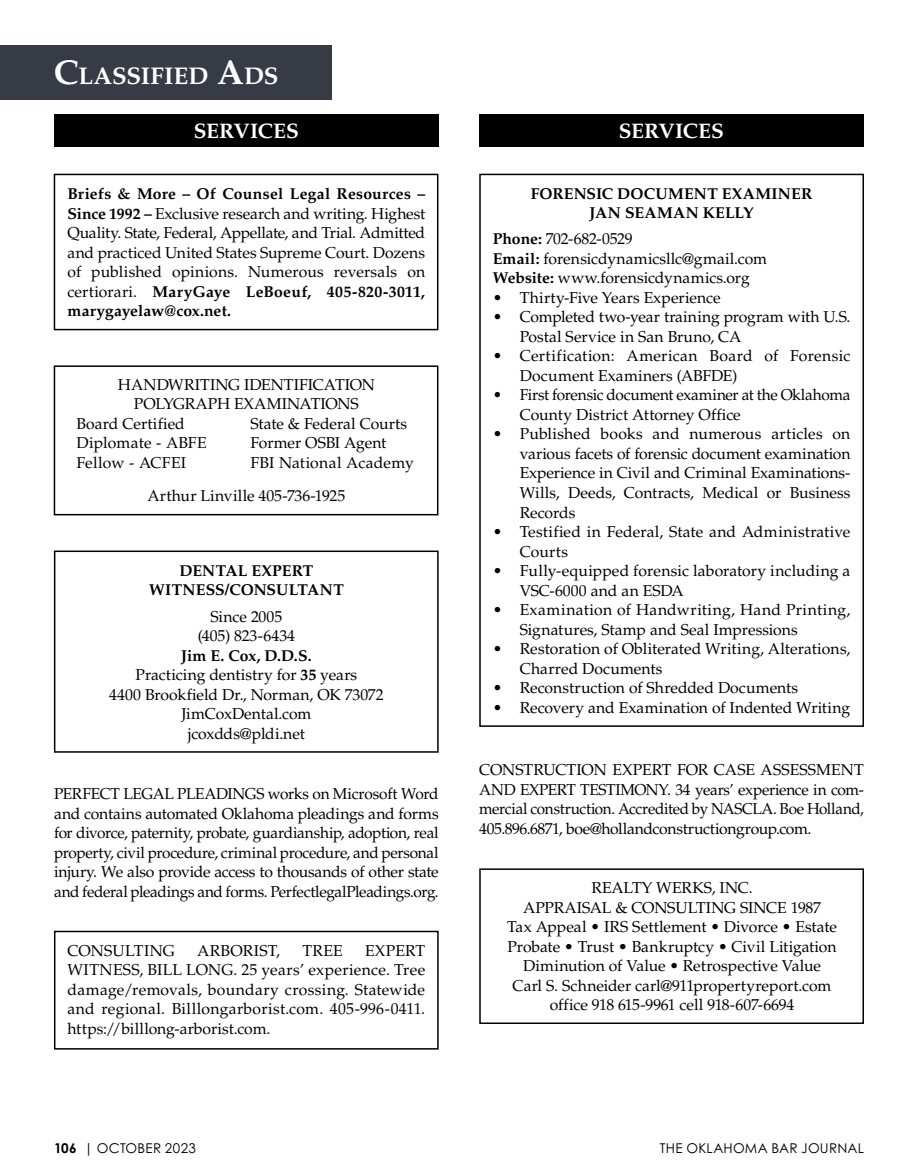
<style>
.page{position:relative;width:918px;height:1175px;background:#fff}
.page>*{position:absolute;margin:0;border:0;box-sizing:border-box;transform-origin:0 0}
.t1{font:700 24.15px "Palatino LT Std";color:#fff}
.t2{font:700 21px "Palatino LT Std";color:#fff}
.t3{font:15.75px/19.5px "Palatino LT Std";letter-spacing:-.005em;color:#000}
.t4{font:15.75px/19.5px "Palatino LT Std";letter-spacing:.015em;color:#000}
.t5{font:700 15.75px/19.5px "Palatino LT Std";letter-spacing:.015em;color:#000;text-align:center}
.t6{font:13.5px "Century Gothic Pro";letter-spacing:.015em;color:#000}
.s1{font-size:34.5px}
.s2{font-weight:700}
</style>
<div class="page">
<div style="left:54px;top:114px;width:384px;height:33px;background:#000"></div>
<div style="left:0;top:46px;width:331px;height:54px;background:#373b45"></div>
<div style="left:479px;top:114px;width:385px;height:33px;background:#000"></div>
<div style="left:54px;top:174px;width:384px;height:156px;border:2px solid #000"></div>
<div style="left:54px;top:365px;width:384px;height:150px;border:2px solid #000"></div>
<div style="left:54px;top:550px;width:385px;height:202px;border:2px solid #000"></div>
<div style="left:479px;top:868px;width:385px;height:156px;border:2px solid #000"></div>
<div style="left:54px;top:930px;width:385px;height:119px;border:2px solid #000"></div>
<div style="left:479px;top:174px;width:385px;height:553px;border:2px solid #000"></div>
<h1 class="t1" style="left:54px;top:62px;width:226px"><span class="s1">C</span>LASSIFIED <span class="s1">A</span>DS</h1>
<h2 class="t2" style="left:194px;top:118px;width:107px">SERVICES</h2>
<p class="t3" style="left:68px;top:184px;width:359px;text-align:justify"><span class="s2">Briefs &amp; More – Of Counsel Legal Resources – Since 1992 –</span> Exclusive research and writing. Highest Quality. State, Federal, Appellate, and Trial. Admitted and practiced United States Supreme Court. Dozens of published opinions. Numerous reversals on certiorari. <span class="s2">MaryGaye LeBoeuf, 405-820-3011, marygayelaw@cox.net.</span></p>
<p class="t3" style="left:118px;top:375px;width:259px">HANDWRITING IDENTIFICATION</p>
<p class="t3" style="left:134px;top:394px;width:226px">POLYGRAPH EXAMINATIONS</p>
<p class="t3" style="left:77px;top:414px;width:110px">Board Certified</p>
<p class="t3" style="left:251px;top:414px;width:158px">State &amp; Federal Courts</p>
<p class="t3" style="left:77px;top:433px;width:132px">Diplomate - ABFE</p>
<p class="t3" style="left:251px;top:433px;width:137px">Former OSBI Agent</p>
<p class="t3" style="left:77px;top:453px;width:111px">Fellow - ACFEI</p>
<p class="t3" style="left:148px;top:446px;width:268px;line-height:33px;text-indent:103px">FBI National Academy<br>Arthur Linville 405-736-1925</p>
<p class="t5" style="left:149px;top:561px;width:196px">DENTAL EXPERT<br>WITNESS/CONSULTANT</p>
<p class="t3" style="left:198px;top:607px;width:99px;text-align:center">Since 2005 (405) 823-6434</p>
<p class="t3" style="left:109px;top:646px;width:276px;text-align:center"><span class="s2">Jim E. Cox, D.D.S.<br></span>Practicing dentistry for <span class="s2">35</span> years<br>4400 Brookfield Dr., Norman, OK 73072<br>JimCoxDental.com<br>jcoxdds@pldi.net</p>
<p class="t3" style="left:54px;top:784px;width:386px;text-align:justify">PERFECT LEGAL PLEADINGS works on Microsoft Word and contains automated Oklahoma pleadings and forms for divorce, paternity, probate, guardianship, adoption, real property, civil procedure, criminal procedure, and personal injury. We also provide access to thousands of other state and federal pleadings and forms. PerfectlegalPleadings.org.</p>
<p class="t3" style="left:67px;top:940px;width:109px">CONSULTING</p>
<p class="t4" style="left:197px;top:940px;width:85px">ARBORIST,</p>
<p class="t3" style="left:303px;top:940px;width:42px">TREE</p>
<p class="t3" style="left:67px;top:940px;width:359px;text-align:justify;text-indent:298px">EXPERT WITNESS, BILL LONG. 25 years’ experience. Tree damage/removals, boundary crossing. Statewide and regional. Billlongarborist.com. 405-996-0411. https://billlong-arborist.com.</p>
<h2 class="t2" style="left:619px;top:118px;width:107px">SERVICES</h2>
<p class="t5" style="left:531px;top:184px;width:283px">FORENSIC DOCUMENT EXAMINER<br>JAN SEAMAN KELLY</p>
<p class="t3" style="left:493px;top:229px;width:276px"><span class="s2">Phone:</span> 702-682-0529<br><span class="s2">Email:</span> forensicdynamicsllc@gmail.com<br><span class="s2">Website:</span> www.forensicdynamics.org</p>
<p class="t3" style="left:493px;top:288px;width:229px">• Thirty-Five Years Experience</p>
<p class="t3" style="left:520px;top:307px;width:332px;text-indent:-27px">• Completed two-year training program with U.S.<br>Postal Service in San Bruno, CA</p>
<p class="t3" style="left:520px;top:346px;width:332px;text-indent:-27px">• Certification: American Board of Forensic<br>Document Examiners (ABFDE)</p>
<p class="t3" style="left:520px;top:385px;width:332px;text-indent:-27px">• First forensic document examiner at the Oklahoma<br>County District Attorney Office</p>
<p class="t3" style="left:520px;top:424px;width:332px;text-align:justify;text-indent:-27px">• Published books and numerous articles on various facets of forensic document examination Experience in Civil and Criminal Examinations-Wills, Deeds, Contracts, Medical or Business Records</p>
<p class="t3" style="left:520px;top:522px;width:332px;text-indent:-27px">• Testified in Federal, State and Administrative<br>Courts</p>
<p class="t3" style="left:520px;top:561px;width:332px;text-indent:-27px">• Fully-equipped forensic laboratory including a<br>VSC-6000 and an ESDA</p>
<p class="t4" style="left:520px;top:600px;width:332px;text-indent:-27px">• Examination of Handwriting, Hand Printing,<br>Signatures, Stamp and Seal Impressions</p>
<p class="t3" style="left:520px;top:639px;width:332px;text-indent:-27px">• Restoration of Obliterated Writing, Alterations,<br>Charred Documents</p>
<p class="t3" style="left:493px;top:678px;width:307px">• Reconstruction of Shredded Documents</p>
<p class="t3" style="left:493px;top:697px;width:359px">• Recovery and Examination of Indented Writing</p>
<p class="t3" style="left:479px;top:760px;width:386px;text-align:justify">CONSTRUCTION EXPERT FOR CASE ASSESSMENT AND EXPERT TESTIMONY. 34 years’ experience in com&shy;mercial construction. Accredited by NASCLA. Boe Holland, 405.896.6871, boe@hollandconstructiongroup.com.</p>
<p class="t3" style="left:507px;top:878px;width:331px;text-align:center">REALTY WERKS, INC.<br>APPRAISAL &amp; CONSULTING SINCE 1987<br>Tax Appeal • IRS Settlement • Divorce • Estate Probate • Trust • Bankruptcy • Civil Litigation Diminution of Value • Retrospective Value Carl S. Schneider carl@911propertyreport.com office 918 615-9961 cell 918-607-6694</p>
<p class="t6" style="left:54px;top:1139px;width:143px"><span class="s2">106</span> | OCTOBER 2023</p>
<p class="t6" style="left:660px;top:1139px;width:206px">THE OKLAHOMA BAR JOURNAL</p>
</div>
